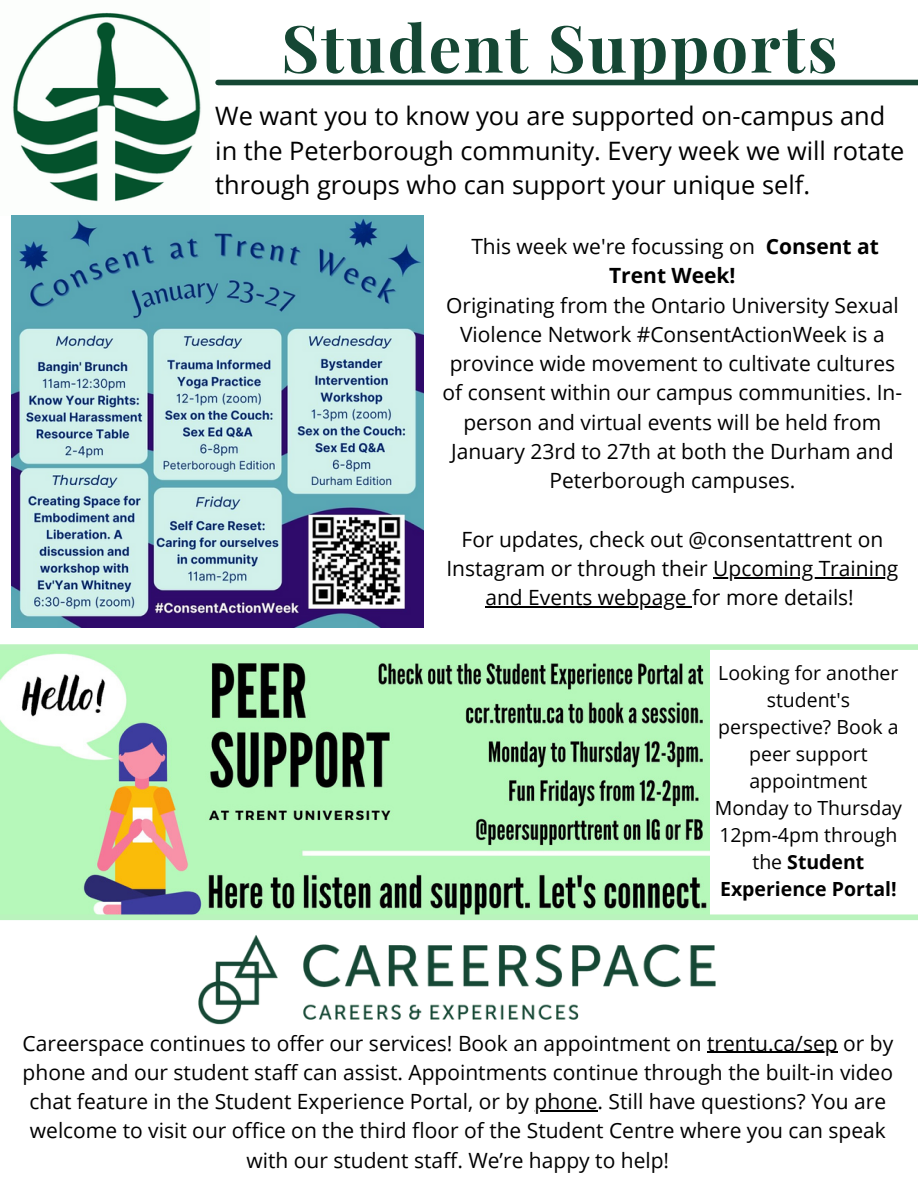
<style>
.page{position:relative;width:918px;height:1188px;background:#fff}
.page>*{position:absolute;margin:0;border:0;box-sizing:border-box;transform-origin:0 0}
.t1{font:700 65.25px "Playfair Display";letter-spacing:.03em;color:#154734}
.t2{font:25.35px/35px "Open Sans";color:#000}
.t3{font:21px/29.2px "Open Sans";color:#000;text-align:center}
.t4{font:19.5px/27px "Open Sans";color:#000;text-align:center}
.s1{font-weight:700}
</style>
<div class="page">
<img style="left:12px;top:12px;width:189px;height:190px">
<img style="left:12px;top:216px;width:411px;height:412px">
<hr style="left:713px;top:577px;width:185px;height:1px;background:#000">
<hr style="left:485px;top:606px;width:202px;height:1px;background:#000">
<img style="left:0;top:650px;width:710px;height:264px">
<div style="left:0;top:914px;width:918px;height:6px;background:#baf3bd"></div>
<img style="left:198px;top:935px;width:518px;height:90px">
<hr style="left:707px;top:1052px;width:131px;height:1px;background:#000">
<hr style="left:534px;top:1110px;width:64px;height:1px;background:#000">
<div style="left:0;top:644px;width:918px;height:6px;background:#baf3bd"></div>
<div style="left:218px;top:80px;width:700px;height:5px;background:#154734"></div>
<h1 class="t1" style="left:281px;top:2px;width:558px">Student Supports</h1>
<p class="t2" style="left:215px;top:97px;width:691px">We want you to know you are supported on-campus and in the Peterborough community. Every week we will rotate through groups who can support your unique self.</p>
<p class="t3" style="left:471px;top:231px;width:409px">This week we're focussing on <span class="s1">Consent at<br>Trent Week!</span></p>
<p class="t3" style="left:443px;top:290px;width:461px">Originating from the Ontario University Sexual Violence Network #ConsentActionWeek is a province wide movement to cultivate cultures of consent within our campus communities. In&shy;person and virtual events will be held from January 23rd to 27th at both the Durham and Peterborough campuses.</p>
<p class="t3" style="left:446px;top:524px;width:453px">For updates, check out @consentattrent on<br>Instagram or through their Upcoming Training and Events webpage for more details!</p>
<p class="t4" style="left:715px;top:659px;width:189px">Looking for another student's perspective? Book a peer support appointment<br>Monday to Thursday<br>12pm-4pm through the <span class="s1">Student<br>Experience Portal!</span></p>
<p class="t3" style="left:23px;top:1028px;width:872px">Careerspace continues to offer our services! Book an appointment on trentu.ca/sep or by phone and our student staff can assist. Appointments continue through the built-in video chat feature in the Student Experience Portal, or by phone. Still have questions? You are welcome to visit our office on the third floor of the Student Centre where you can speak with our student staff. We’re happy to help!</p>
</div>
